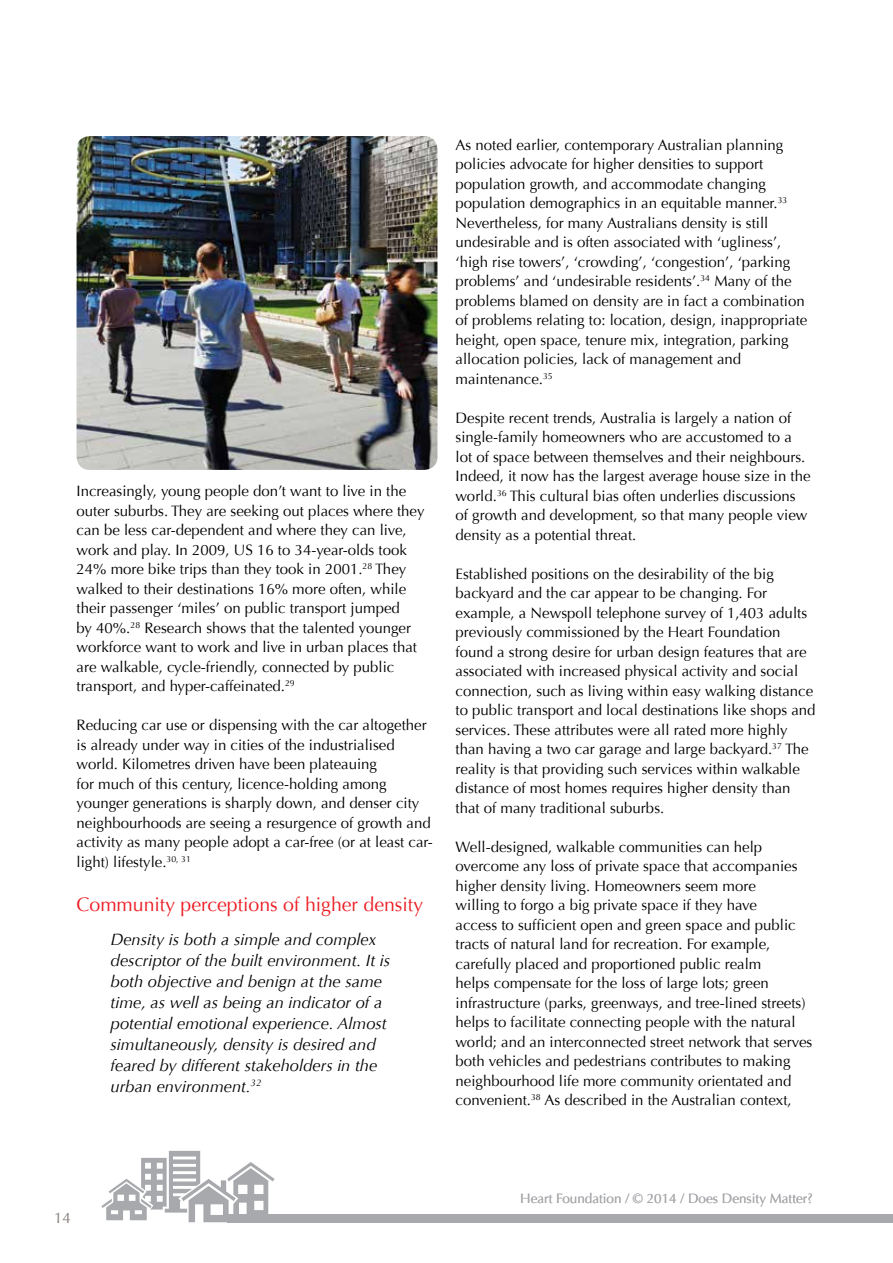
<style>
.page{position:relative;width:893px;height:1263px;background:#fff}
.page>*{position:absolute;margin:0;border:0;box-sizing:border-box;transform-origin:0 0}
.t1{font:19.5px "Optima";color:#ed1d24}
.t2{font:italic 16.5px/21px "Optima";color:#000}
.t3{font:15px/19.5px "Optima";color:#000}
.t4{font:15px "Optima";color:#837a76}
.t5{font:13.5px "Optima";color:#a7a9ac}
</style>
<div class="page">
<hr style="left:892px;top:589px;width:1px;height:674px;background:#5d87a1">
<img style="left:77px;top:136px;width:360px;height:334px">
<svg style="left:101px;top:1151px;width:174px;height:72px"></svg>
<div style="left:227px;top:1214px;width:666px;height:8px;background:#a7a9ac"></div>
<p class="t3" style="left:77px;top:482px;width:350px">Increasingly, young people don’t want to live in the outer suburbs. They are seeking out places where they can be less car-dependent and where they can live, work and play. In 2009, US 16 to 34-year-olds took 24% more bike trips than they took in 2001.<sup>28</sup> They walked to their destinations 16% more often, while their passenger ‘miles’ on public transport jumped<br>by 40%.<sup>28</sup> Research shows that the talented younger workforce want to work and live in urban places that are walkable, cycle-friendly, connected by public transport, and hyper-caffeinated.<sup>29</sup></p>
<p class="t3" style="left:77px;top:716px;width:358px">Reducing car use or dispensing with the car altogether is already under way in cities of the industrialised world. Kilometres driven have been plateauing<br>for much of this century, licence-holding among younger generations is sharply down, and denser city neighbourhoods are seeing a resurgence of growth and activity as many people adopt a car-free (or at least car&shy;light) lifestyle.<sup>30,</sup> <sup>31</sup></p>
<h1 class="t1" style="left:77px;top:893px;width:348px">Community perceptions of higher density</h1>
<p class="t2" style="left:111px;top:928px;width:281px">Density is both a simple and complex descriptor of the built environment. It is both objective and benign at the same time, as well as being an indicator of a potential emotional experience. Almost simultaneously, density is desired and feared by different stakeholders in the urban environment.<sup>32</sup></p>
<p class="t3" style="left:455px;top:135px;width:353px">As noted earlier, contemporary Australian planning policies advocate for higher densities to support population growth, and accommodate changing population demographics in an equitable manner.<sup>33<br></sup>Nevertheless, for many Australians density is still undesirable and is often associated with ‘ugliness’, ‘high rise towers’, ‘crowding’, ‘congestion’, ‘parking problems’ and ‘undesirable residents’.<sup>34</sup> Many of the problems blamed on density are in fact a combination of problems relating to: location, design, inappropriate height, open space, tenure mix, integration, parking allocation policies, lack of management and maintenance.<sup>35</sup></p>
<p class="t3" style="left:455px;top:408px;width:356px">Despite recent trends, Australia is largely a nation of single-family homeowners who are accustomed to a lot of space between themselves and their neighbours.<br>Indeed, it now has the largest average house size in the world.<sup>36</sup> This cultural bias often underlies discussions of growth and development, so that many people view density as a potential threat.</p>
<p class="t3" style="left:455px;top:564px;width:362px">Established positions on the desirability of the big backyard and the car appear to be changing. For example, a Newspoll telephone survey of 1,403 adults previously commissioned by the Heart Foundation found a strong desire for urban design features that are associated with increased physical activity and social connection, such as living within easy walking distance to public transport and local destinations like shops and services. These attributes were all rated more highly than having a two car garage and large backyard.<sup>37</sup> The reality is that providing such services within walkable distance of most homes requires higher density than that of many traditional suburbs.</p>
<p class="t3" style="left:455px;top:837px;width:358px">Well-designed, walkable communities can help overcome any loss of private space that accompanies higher density living. Homeowners seem more<br>willing to forgo a big private space if they have<br>access to sufficient open and green space and public tracts of natural land for recreation. For example, carefully placed and proportioned public realm<br>helps compensate for the loss of large lots; green infrastructure (parks, greenways, and tree-lined streets) helps to facilitate connecting people with the natural world; and an interconnected street network that serves both vehicles and pedestrians contributes to making neighbourhood life more community orientated and convenient.<sup>38</sup> As described in the Australian context,</p>
<p class="t4" style="left:54px;top:1209px;width:18px">14</p>
<p class="t5" style="left:520px;top:1190px;width:294px">Heart Foundation / © 2014 / Does Density Matter?</p>
</div>
